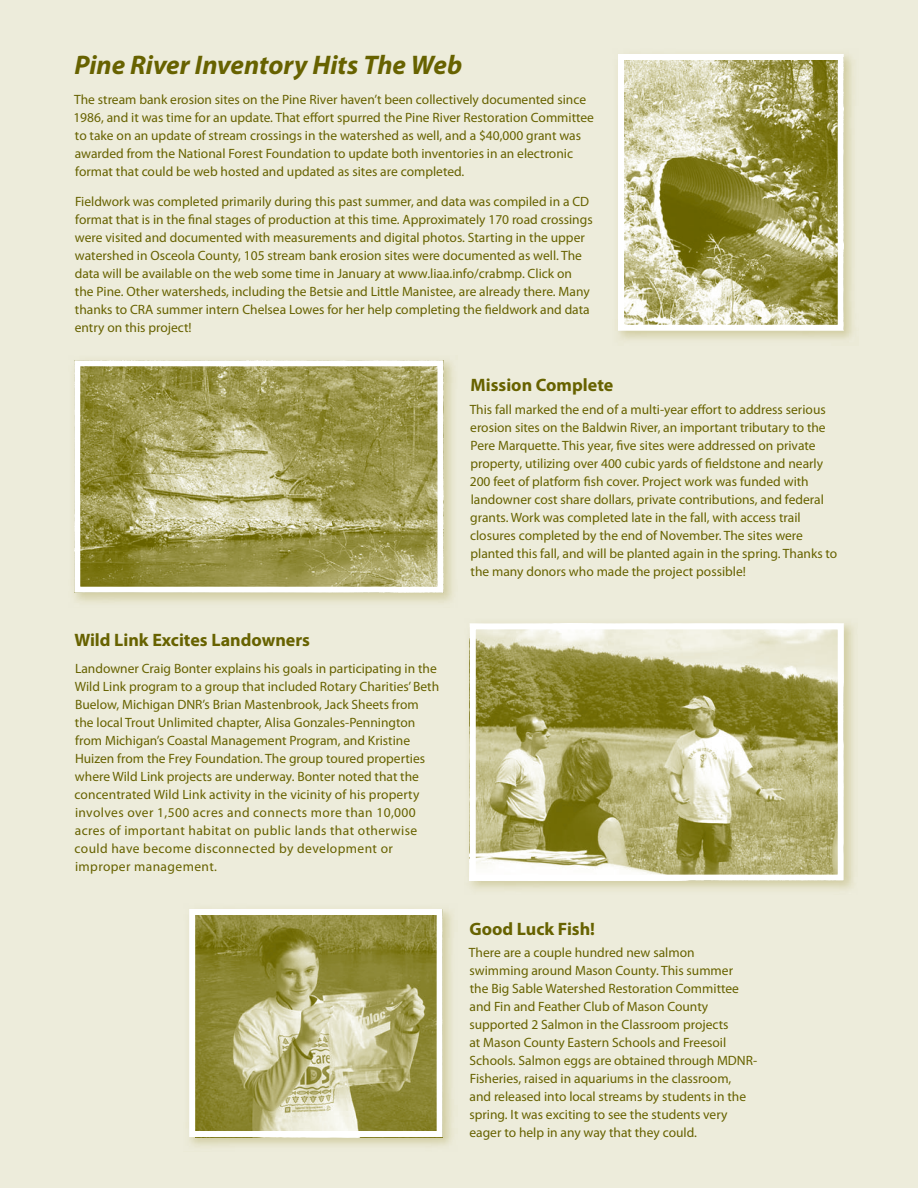
<style>
.page{position:relative;width:918px;height:1188px;background:#edecdb}
.page>*{position:absolute;margin:0;border:0;box-sizing:border-box;transform-origin:0 0}
.t1{font:italic 700 27px "Myriad Pro";color:#676200}
.t2{font:700 18px "Myriad Pro";color:#676200}
.t3{font:13.5px/18px "Myriad Pro";color:#676200}
</style>
<div class="page">
<img style="left:625px;top:61px;width:212px;height:263px">
<div style="left:618px;top:54px;width:226px;height:277px;border:6px solid #fff"></div>
<img style="left:75px;top:360px;width:378px;height:243px">
<img style="left:81px;top:367px;width:355px;height:219px">
<div style="left:74px;top:360px;width:369px;height:233px;border:6px solid #fff"></div>
<img style="left:189px;top:910px;width:263px;height:236px">
<img style="left:196px;top:916px;width:240px;height:214px">
<div style="left:189px;top:909px;width:254px;height:228px;border:6px solid #fff"></div>
<img style="left:469px;top:623px;width:384px;height:267px">
<img style="left:477px;top:630px;width:360px;height:244px">
<div style="left:470px;top:623px;width:374px;height:258px;border:6px solid #fff"></div>
<h1 class="t1" style="left:75px;top:50px;width:389px">Pine River Inventory Hits The Web</h1>
<p class="t3" style="left:73px;top:91px;width:522px">The stream bank erosion sites on the Pine River haven’t been collectively documented since 1986, and it was time for an update. That effort spurred the Pine River Restoration Committee to take on an update of stream crossings in the watershed as well, and a $40,000 grant was awarded from the National Forest Foundation to update both inventories in an electronic format that could be web hosted and updated as sites are completed.</p>
<p class="t3" style="left:75px;top:193px;width:519px">Fieldwork was completed primarily during this past summer, and data was compiled in a CD format that is in the final stages of production at this time. Approximately 170 road crossings were visited and documented with measurements and digital photos. Starting in the upper watershed in Osceola County, 105 stream bank erosion sites were documented as well. The data will be available on the web some time in January at www.liaa.info/crabmp. Click on the Pine. Other watersheds, including the Betsie and Little Manistee, are already there. Many thanks to CRA summer intern Chelsea Lowes for her help completing the fieldwork and data entry on this project!</p>
<h2 class="t2" style="left:75px;top:630px;width:237px">Wild Link Excites Landowners</h2>
<p class="t3" style="left:75px;top:660px;width:366px">Landowner Craig Bonter explains his goals in participating in the Wild Link program to a group that included Rotary Charities’ Beth Buelow, Michigan DNR’s Brian Mastenbrook, Jack Sheets from the local Trout Unlimited chapter, Alisa Gonzales-Pennington from Michigan’s Coastal Management Program, and Kristine Huizen from the Frey Foundation. The group toured properties where Wild Link projects are underway. Bonter noted that the concentrated Wild Link activity in the vicinity of his property involves over 1,500 acres and connects more than 10,000 acres of important habitat on public lands that otherwise could have become disconnected by development or improper management.</p>
<h2 class="t2" style="left:470px;top:375px;width:144px">Mission Complete</h2>
<p class="t3" style="left:470px;top:400px;width:369px">This fall marked the end of a multi-year effort to address serious erosion sites on the Baldwin River, an important tributary to the Pere Marquette. This year, five sites were addressed on private property, utilizing over 400 cubic yards of fieldstone and nearly 200 feet of platform fish cover. Project work was funded with landowner cost share dollars, private contributions, and federal grants. Work was completed late in the fall, with access trail closures completed by the end of November. The sites were planted this fall, and will be planted again in the spring. Thanks to the many donors who made the project possible!</p>
<h2 class="t2" style="left:469px;top:918px;width:127px">Good Luck Fish!</h2>
<p class="t3" style="left:469px;top:944px;width:290px">There are a couple hundred new salmon<br>swimming around Mason County. This summer<br>the Big Sable Watershed Restoration Committee and Fin and Feather Club of Mason County supported 2 Salmon in the Classroom projects<br>at Mason County Eastern Schools and Freesoil Schools. Salmon eggs are obtained through MDNR-Fisheries, raised in aquariums in the classroom,<br>and released into local streams by students in the spring. It was exciting to see the students very eager to help in any way that they could.</p>
</div>
